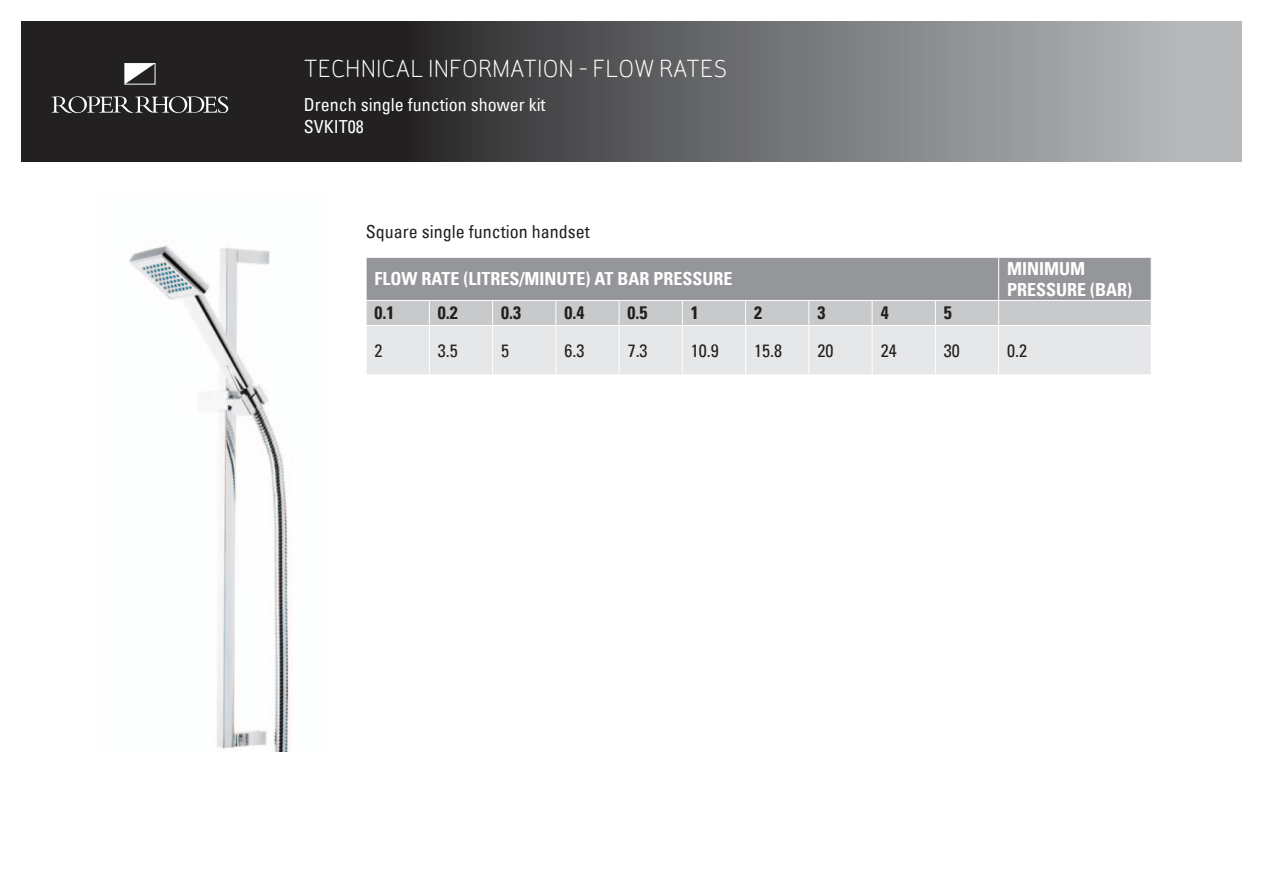
<style>
.page{position:relative;width:1263px;height:893px;background:#fff}
.page>*{position:absolute;margin:0;border:0;box-sizing:border-box;transform-origin:0 0}
.t1{font:24px "Sylvia";color:#fff}
.t2{font:18px/21.6px "Univers Com 67 Bold Cond";color:#fff}
.t3{font:condensed 18px "Univers LT";color:#231f20}
.t4{font:condensed 18px/21.6px "Univers LT";color:#fff}
.t5{font:18px "Univers Com 67 Bold Cond";color:#231f20}
</style>
<div class="page">
<svg style="left:21px;top:21px;width:1221px;height:141px;background:#5d5d5f"></svg>
<svg style="left:52px;top:96px;width:176px;height:17px;background:#5f5d5e"></svg>
<svg style="left:125px;top:63px;width:30px;height:21px"></svg>
<svg style="left:366px;top:257px;width:785px;height:117px;background:#c2c3c6"></svg>
<hr style="left:366px;top:325px;width:63px;height:1px;background:#fff">
<hr style="left:366px;top:326px;width:1px;height:48px;background:#fff">
<hr style="left:429px;top:325px;width:64px;height:1px;background:#fff">
<hr style="left:429px;top:326px;width:1px;height:48px;background:#fff">
<hr style="left:493px;top:325px;width:63px;height:1px;background:#fff">
<hr style="left:492px;top:326px;width:1px;height:48px;background:#fff">
<hr style="left:556px;top:325px;width:63px;height:1px;background:#fff">
<hr style="left:555px;top:326px;width:1px;height:48px;background:#fff">
<hr style="left:619px;top:325px;width:63px;height:1px;background:#fff">
<hr style="left:619px;top:326px;width:1px;height:48px;background:#fff">
<hr style="left:682px;top:325px;width:64px;height:1px;background:#fff">
<hr style="left:682px;top:326px;width:1px;height:48px;background:#fff">
<hr style="left:746px;top:325px;width:63px;height:1px;background:#fff">
<hr style="left:745px;top:326px;width:1px;height:48px;background:#fff">
<hr style="left:809px;top:325px;width:63px;height:1px;background:#fff">
<hr style="left:808px;top:326px;width:1px;height:48px;background:#fff">
<hr style="left:872px;top:325px;width:63px;height:1px;background:#fff">
<hr style="left:872px;top:326px;width:1px;height:48px;background:#fff">
<hr style="left:935px;top:325px;width:64px;height:1px;background:#fff">
<hr style="left:935px;top:326px;width:1px;height:48px;background:#fff">
<hr style="left:999px;top:325px;width:152px;height:1px;background:#fff">
<hr style="left:998px;top:326px;width:1px;height:48px;background:#fff">
<img style="left:128px;top:245px;width:164px;height:506px">
<h1 class="t1" style="left:304px;top:55px;width:425px">TECHNICAL INFORMATION - FLOW RATES</h1>
<p class="t4" style="left:304px;top:94px;width:243px">Drench single function shower kit<br>SVKIT08</p>
<p class="t3" style="left:366px;top:221px;width:225px">Square single function handset</p>
<p class="t2" style="left:375px;top:268px;width:359px">FLOW RATE (LITRES/MINUTE) AT BAR PRESSURE</p>
<p class="t2" style="left:1007px;top:257px;width:127px">MINIMUM<br>PRESSURE (BAR)</p>
<p class="t5" style="left:375px;top:302px;width:21px">0.1</p>
<p class="t5" style="left:438px;top:302px;width:21px">0.2</p>
<p class="t5" style="left:501px;top:302px;width:21px">0.3</p>
<p class="t5" style="left:564px;top:302px;width:21px">0.4</p>
<p class="t5" style="left:628px;top:302px;width:21px">0.5</p>
<p class="t5" style="left:691px;top:302px;width:9px">1</p>
<p class="t5" style="left:754px;top:302px;width:9px">2</p>
<p class="t5" style="left:817px;top:302px;width:9px">3</p>
<p class="t5" style="left:881px;top:302px;width:9px">4</p>
<p class="t5" style="left:944px;top:302px;width:9px">5</p>
<p class="t3" style="left:375px;top:339px;width:9px">2</p>
<p class="t3" style="left:438px;top:339px;width:21px">3.5</p>
<p class="t3" style="left:501px;top:339px;width:9px">5</p>
<p class="t3" style="left:564px;top:339px;width:21px">6.3</p>
<p class="t3" style="left:628px;top:339px;width:21px">7.3</p>
<p class="t3" style="left:691px;top:339px;width:29px">10.9</p>
<p class="t3" style="left:754px;top:339px;width:29px">15.8</p>
<p class="t3" style="left:817px;top:339px;width:17px">20</p>
<p class="t3" style="left:881px;top:339px;width:17px">24</p>
<p class="t3" style="left:944px;top:339px;width:17px">30</p>
<p class="t3" style="left:1007px;top:339px;width:21px">0.2</p>
</div>
